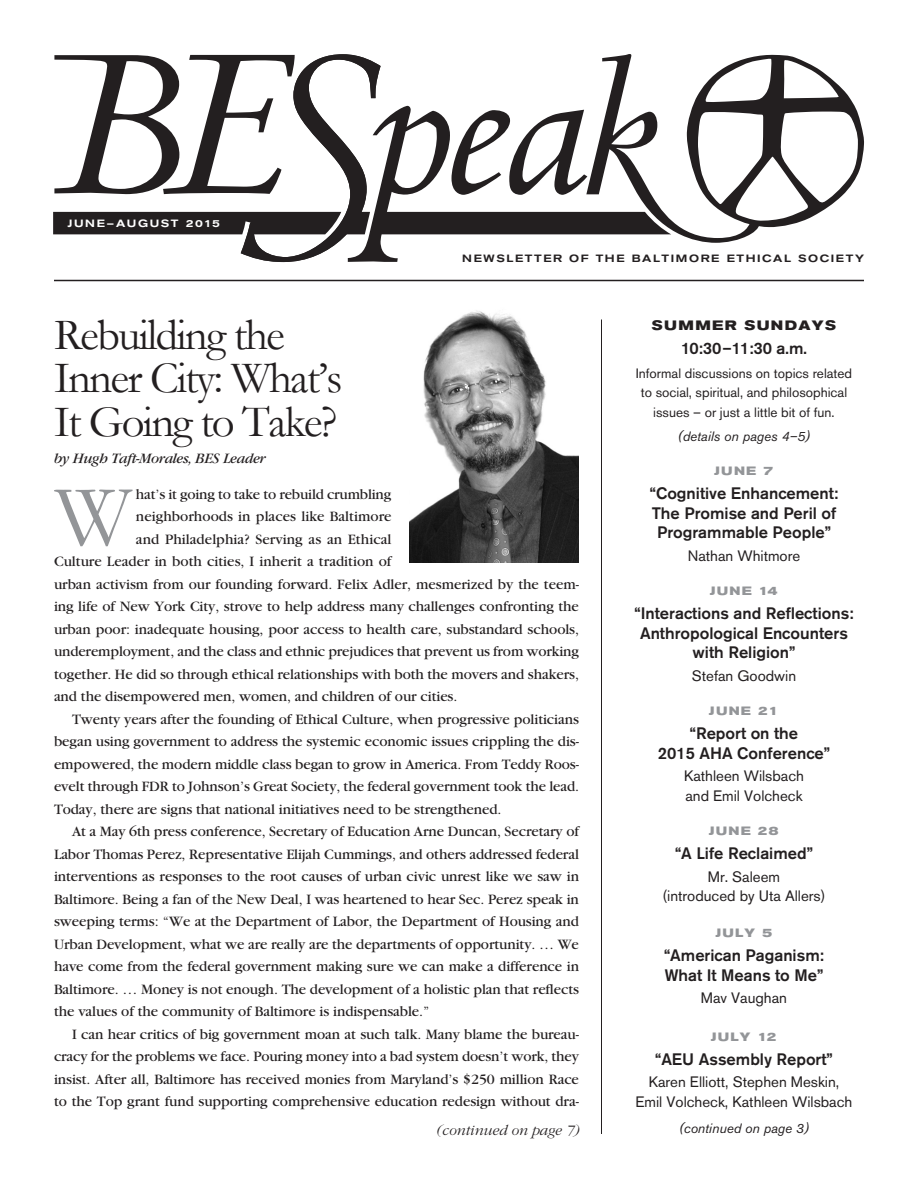
<style>
.page{position:relative;width:918px;height:1188px;background:#fff}
.page>*{position:absolute;margin:0;border:0;box-sizing:border-box;transform-origin:0 0}
.Serif_Body_1st_Para{font:87.15px "Garamond";color:#939598}
.t1{font:45px/43.5px "Garamond";letter-spacing:-.04em;color:#231f20}
.t2{font:500 16.5px/19.5px "Akzidenz Grotesk BE";color:#231f20;text-align:center}
.Serif_Body{font:15px/22.5px "Garamond";letter-spacing:-.005em;color:#231f20;text-align:justify}
.Serif_Body_1st_Para-2{font:15px "Garamond";letter-spacing:-.005em;color:#231f20}
.t3{font:15px/19.5px "Akzidenz Grotesk BE";color:#231f20;text-align:center}
.t4{font:italic 15px "Garamond";letter-spacing:-.025em;color:#231f20}
.Serif_Body-2{font:italic 300 15px "Garamond";letter-spacing:-.005em;color:#231f20}
.t5{font:13.5px "Akzidenz Grotesk BE";color:#231f20}
.t6{font:italic 13.5px "Akzidenz Grotesk BE";color:#231f20}
.t7{font:700 expanded 13.5px "Akzidenz Grotesk BE";letter-spacing:.1em;color:#231f20}
.t8{font:700 expanded 12px "Akzidenz Grotesk BE";letter-spacing:.1em;color:#939598}
.t9{font:500 expanded 10.5px "Akzidenz Grotesk BE";letter-spacing:.15em;color:#231f20}
.t10{font:500 expanded 10.5px "Akzidenz Grotesk BE";letter-spacing:.15em;color:#fff}
</style>
<div class="page">
<svg style="left:53px;top:54px;width:811px;height:208px"></svg>
<hr style="left:601px;top:320px;width:1px;height:814px;background:#231f20">
<hr style="left:54px;top:280px;width:810px;height:1px;background:#231f20">
<img style="left:410px;top:310px;width:169px;height:252px">
<p class="t10" style="left:68px;top:217px;width:154px">JUNE–AUGUST 2015</p>
<p class="t9" style="left:462px;top:252px;width:403px">NEWSLETTER OF THE BALTIMORE ETHICAL SOCIETY</p>
<p class="t1" style="left:54px;top:313px;width:290px">Rebuilding the<br>Inner City: What’s<br>It Going to Take?</p>
<p class="t4" style="left:54px;top:451px;width:213px">by Hugh Taft-Morales, BES Leader</p>
<p class="Serif_Body_1st_Para" style="left:55px;top:464px;width:79px">W</p>
<p class="Serif_Body_1st_Para-2" style="left:136px;top:486px;width:257px">hat’s it going to take to rebuild crumbling</p>
<p class="t7" style="left:652px;top:317px;width:186px">SUMMER SUNDAYS</p>
<p class="t2" style="left:681px;top:338px;width:127px">10:30–11:30 a.m.</p>
<p class="t5" style="left:636px;top:365px;width:218px">Informal discussions on topics related</p>
<p class="t5" style="left:641px;top:384px;width:208px">to social, spiritual, and philosophical</p>
<p class="t5" style="left:653px;top:404px;width:183px">issues – or just a little bit of fun.</p>
<p class="t6" style="left:678px;top:428px;width:134px">(details on pages 4–5)</p>
<p class="t8" style="left:715px;top:464px;width:60px">JUNE 7</p>
<p class="t2" style="left:650px;top:483px;width:190px">“Cognitive Enhancement:<br>The Promise and Peril of<br>Programmable People”</p>
<p class="t3" style="left:688px;top:546px;width:114px">Nathan Whitmore</p>
<p class="t8" style="left:710px;top:584px;width:69px">JUNE 14</p>
<p class="t2" style="left:635px;top:603px;width:220px">“Interactions and Reflections:<br>Anthropological Encounters with Religion”</p>
<p class="t3" style="left:692px;top:666px;width:106px">Stefan Goodwin</p>
<p class="t8" style="left:709px;top:704px;width:71px">JUNE 21</p>
<p class="t2" style="left:658px;top:723px;width:174px">“Report on the<br>2015 AHA Conference”</p>
<p class="t3" style="left:684px;top:766px;width:121px;text-align:left">Kathleen Wilsbach and Emil Volcheck</p>
<p class="t8" style="left:709px;top:824px;width:71px">JUNE 28</p>
<p class="t2" style="left:675px;top:843px;width:139px">“A Life Reclaimed”</p>
<p class="t3" style="left:663px;top:867px;width:164px">Mr. Saleem<br>(introduced by Uta Allers)</p>
<p class="t8" style="left:716px;top:926px;width:58px">JULY 5</p>
<p class="t2" style="left:664px;top:945px;width:161px;text-align:left">“American Paganism:<br>What It Means to Me”</p>
<p class="t3" style="left:701px;top:988px;width:88px">Mav Vaughan</p>
<p class="t8" style="left:711px;top:1029px;width:67px">JULY 12</p>
<p class="t2" style="left:655px;top:1049px;width:179px">“AEU Assembly Report”</p>
<p class="t3" style="left:636px;top:1072px;width:218px">Karen Elliott, Stephen Meskin,<br>Emil Volcheck, Kathleen Wilsbach</p>
<p class="Serif_Body_1st_Para-2" style="left:136px;top:509px;width:257px">neighborhoods in places like Baltimore</p>
<p class="Serif_Body_1st_Para-2" style="left:136px;top:531px;width:257px">and Philadelphia? Serving as an Ethical</p>
<p class="Serif_Body_1st_Para-2" style="left:54px;top:554px;width:339px">Culture Leader in both cities, I inherit a tradition of</p>
<p class="Serif_Body_1st_Para-2" style="left:54px;top:576px;width:527px">urban activism from our founding forward. Felix Adler, mesmerized by the teem-</p>
<p class="Serif_Body_1st_Para-2" style="left:54px;top:599px;width:527px">ing life of New York City, strove to help address many challenges confronting the</p>
<p class="Serif_Body_1st_Para-2" style="left:54px;top:621px;width:527px">urban poor: inadequate housing, poor access to health care, substandard schools,</p>
<p class="Serif_Body_1st_Para-2" style="left:54px;top:644px;width:527px">underemployment, and the class and ethnic prejudices that prevent us from working</p>
<p class="Serif_Body_1st_Para-2" style="left:54px;top:666px;width:527px">together. He did so through ethical relationships with both the movers and shakers,</p>
<p class="Serif_Body_1st_Para-2" style="left:54px;top:689px;width:405px">and the disempowered men, women, and children of our cities.</p>
<p class="Serif_Body" style="left:54px;top:708px;width:527px;text-indent:18px">Twenty years after the founding of Ethical Culture, when progressive politicians began using government to address the systemic economic issues crippling the dis&shy;empowered, the modern middle class began to grow in America. From Teddy Roos&shy;evelt through FDR to Johnson’s Great Society, the federal government took the lead.<br>Today, there are signs that national initiatives need to be strengthened.</p>
<p class="Serif_Body" style="left:54px;top:821px;width:527px;text-indent:18px">At a May 6th press conference, Secretary of Education Arne Duncan, Secretary of Labor Thomas Perez, Representative Elijah Cummings, and others addressed federal interventions as responses to the root causes of urban civic unrest like we saw in Baltimore. Being a fan of the New Deal, I was heartened to hear Sec. Perez speak in sweeping terms: “We at the Department of Labor, the Department of Housing and Urban Development, what we are really are the departments of opportunity. … We have come from the federal government making sure we can make a difference in Baltimore. … Money is not enough. The development of a holistic plan that reflects the values of the community of Baltimore is indispensable.”</p>
<p class="Serif_Body" style="left:54px;top:1023px;width:527px;text-indent:18px">I can hear critics of big government moan at such talk. Many blame the bureau&shy;cracy for the problems we face. Pouring money into a bad system doesn’t work, they insist. After all, Baltimore has received monies from Maryland’s $250 million Race to the Top grant fund supporting comprehensive education redesign without dra-</p>
<p class="Serif_Body-2" style="left:436px;top:1122px;width:145px">(continued on page 7)</p>
<p class="t6" style="left:679px;top:1121px;width:132px">(continued on page 3)</p>
</div>
